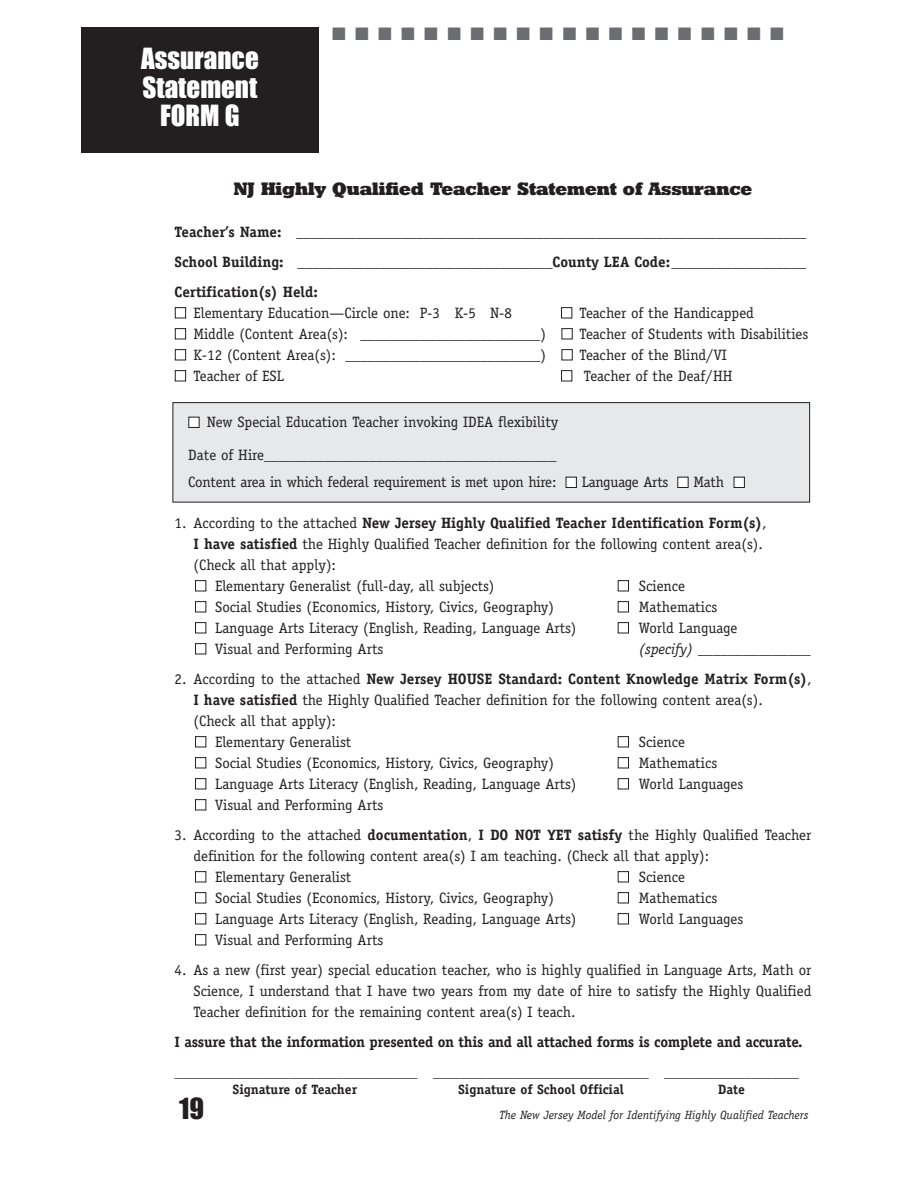
<style>
.page{position:relative;width:918px;height:1188px;background:#fff}
.page>*{position:absolute;margin:0;border:0;box-sizing:border-box;transform-origin:0 0}
.t1{font:27px/28.5px "Impact";color:#fff;text-align:center}
.t2{font:27px "Impact";color:#231f20}
.t3{font:18px "Geometric Slab 712 BT Extra Bold A";color:#231f20}
.t4{font:18px "Zapf Dingbats";color:#6c6d70}
.t5{font:15px/21px "Officina Serif";color:#231f20}
.t6{font:700 15px/30px "Officina Serif";letter-spacing:-.015em;color:#231f20;text-align:justify}
.t7{font:700 13.5px/16.5px "Officina Serif";color:#231f20}
.t8{font:italic 12px "Officina Serif";color:#231f20}
.s1{color:#fff}
.s2{font-weight:700}
.s3{font-style:italic}
</style>
<div class="page">
<div style="left:81px;top:27px;width:237px;height:126px;background:#231f20"></div>
<hr style="left:318px;top:27px;width:1px;height:126px;background:#231f20">
<div style="left:173px;top:403px;width:637px;height:99px;background:#e7e8e9"></div>
<div style="left:172px;top:402px;width:638px;height:100px;border:1px solid #231f20"></div>
<h1 class="t1" style="left:141px;top:46px;width:119px">Assurance<br>Statement<br>FORM G</h1>
<p class="t4" style="left:332px;top:23px;width:453px">■■■■■■■■■■■■■■■■■■■■</p>
<p class="t3" style="left:234px;top:183px;width:520px">NJ Highly Qualified Teacher Statement of Assurance</p>
<p class="t6" style="left:175px;top:218px;width:633px">Teacher’s Name: ____________________________________________________________________ School Building: __________________________________County LEA Code:__________________ Certification(s) Held:</p>
<p class="t5" style="left:175px;top:302px;width:339px"><span class="s1">■</span> Elementary Education—Circle one: P-3 K-5 N-8</p>
<p class="t5" style="left:561px;top:302px;width:195px"><span class="s1">■</span> Teacher of the Handicapped</p>
<p class="t5" style="left:175px;top:323px;width:635px"><span class="s1">■</span> Middle (Content Area(s): ________________________) <span class="s1">■</span> Teacher of Students with Disabilities</p>
<p class="t5" style="left:175px;top:344px;width:554px"><span class="s1">■</span> K-12 (Content Area(s): __________________________) <span class="s1">■</span> Teacher of the Blind/VI</p>
<p class="t5" style="left:175px;top:365px;width:111px"><span class="s1">■</span> Teacher of ESL</p>
<p class="t5" style="left:561px;top:365px;width:173px"><span class="s1">■</span> Teacher of the Deaf/HH</p>
<p class="t5" style="left:188px;top:412px;width:372px"><span class="s1">■</span> New Special Education Teacher invoking IDEA flexibility</p>
<p class="t5" style="left:188px;top:442px;width:558px;line-height:27px">Date of Hire_______________________________________<br>Content area in which federal requirement is met upon hire: <span class="s1">■</span> Language Arts <span class="s1">■</span> Math <span class="s1">■</span></p>
<p class="t5" style="left:194px;top:512px;width:575px;text-indent:-19px">1. According to the attached <span class="s2">New Jersey Highly Qualified Teacher Identification Form(s)</span>,<br><span class="s2">I have satisfied</span> the Highly Qualified Teacher definition for the following content area(s). (Check all that apply):</p>
<p class="t5" style="left:195px;top:575px;width:301px"><span class="s1">■</span> Elementary Generalist (full-day, all subjects)</p>
<p class="t5" style="left:618px;top:575px;width:69px"><span class="s1">■</span> Science</p>
<p class="t5" style="left:195px;top:596px;width:361px"><span class="s1">■</span> Social Studies (Economics, History, Civics, Geography)</p>
<p class="t5" style="left:618px;top:596px;width:101px"><span class="s1">■</span> Mathematics</p>
<p class="t5" style="left:195px;top:617px;width:383px"><span class="s1">■</span> Language Arts Literacy (English, Reading, Language Arts)</p>
<p class="t5" style="left:618px;top:617px;width:121px"><span class="s1">■</span> World Language</p>
<p class="t5" style="left:195px;top:638px;width:190px"><span class="s1">■</span> Visual and Performing Arts</p>
<p class="t5" style="left:639px;top:638px;width:173px"><span class="s3">(specify)</span> _______________</p>
<p class="t5" style="left:194px;top:668px;width:619px;text-indent:-19px">2. According to the attached <span class="s2">New Jersey HOUSE Standard: Content Knowledge Matrix Form(s)</span>,<br><span class="s2">I have satisfied</span> the Highly Qualified Teacher definition for the following content area(s).<br>(Check all that apply):</p>
<p class="t5" style="left:195px;top:731px;width:158px"><span class="s1">■</span> Elementary Generalist</p>
<p class="t5" style="left:618px;top:731px;width:69px"><span class="s1">■</span> Science</p>
<p class="t5" style="left:195px;top:752px;width:361px"><span class="s1">■</span> Social Studies (Economics, History, Civics, Geography)</p>
<p class="t5" style="left:618px;top:752px;width:101px"><span class="s1">■</span> Mathematics</p>
<p class="t5" style="left:195px;top:773px;width:383px"><span class="s1">■</span> Language Arts Literacy (English, Reading, Language Arts)</p>
<p class="t5" style="left:618px;top:773px;width:127px"><span class="s1">■</span> World Languages</p>
<p class="t5" style="left:195px;top:794px;width:190px"><span class="s1">■</span> Visual and Performing Arts</p>
<p class="t5" style="left:194px;top:824px;width:619px;text-indent:-19px">3. According to the attached <span class="s2">documentation</span>, <span class="s2">I DO NOT YET satisfy</span> the Highly Qualified Teacher definition for the following content area(s) I am teaching. (Check all that apply):</p>
<p class="t5" style="left:195px;top:866px;width:158px"><span class="s1">■</span> Elementary Generalist</p>
<p class="t5" style="left:618px;top:866px;width:69px"><span class="s1">■</span> Science</p>
<p class="t5" style="left:195px;top:887px;width:361px"><span class="s1">■</span> Social Studies (Economics, History, Civics, Geography)</p>
<p class="t5" style="left:618px;top:887px;width:101px"><span class="s1">■</span> Mathematics</p>
<p class="t5" style="left:195px;top:908px;width:383px"><span class="s1">■</span> Language Arts Literacy (English, Reading, Language Arts)</p>
<p class="t5" style="left:618px;top:908px;width:127px"><span class="s1">■</span> World Languages</p>
<p class="t5" style="left:195px;top:929px;width:190px"><span class="s1">■</span> Visual and Performing Arts</p>
<p class="t5" style="left:194px;top:959px;width:619px;text-align:justify;text-indent:-19px">4. As a new (first year) special education teacher, who is highly qualified in Language Arts, Math or Science, I understand that I have two years from my date of hire to satisfy the Highly Qualified Teacher definition for the remaining content area(s) I teach.</p>
<p class="t6" style="left:175px;top:1028px;width:629px">I assure that the information presented on this and all attached forms is complete and accurate.</p>
<p class="t7" style="left:233px;top:1065px;width:568px;text-indent:-58px">____________________________________ ________________________________ ____________________<br>Signature of Teacher</p>
<p class="t7" style="left:458px;top:1082px;width:167px">Signature of School Official</p>
<p class="t7" style="left:718px;top:1082px;width:28px">Date</p>
<h1 class="t2" style="left:179px;top:1094px;width:26px">19</h1>
<p class="t8" style="left:500px;top:1108px;width:310px">The New Jersey Model for Identifying Highly Qualified Teachers</p>
</div>
